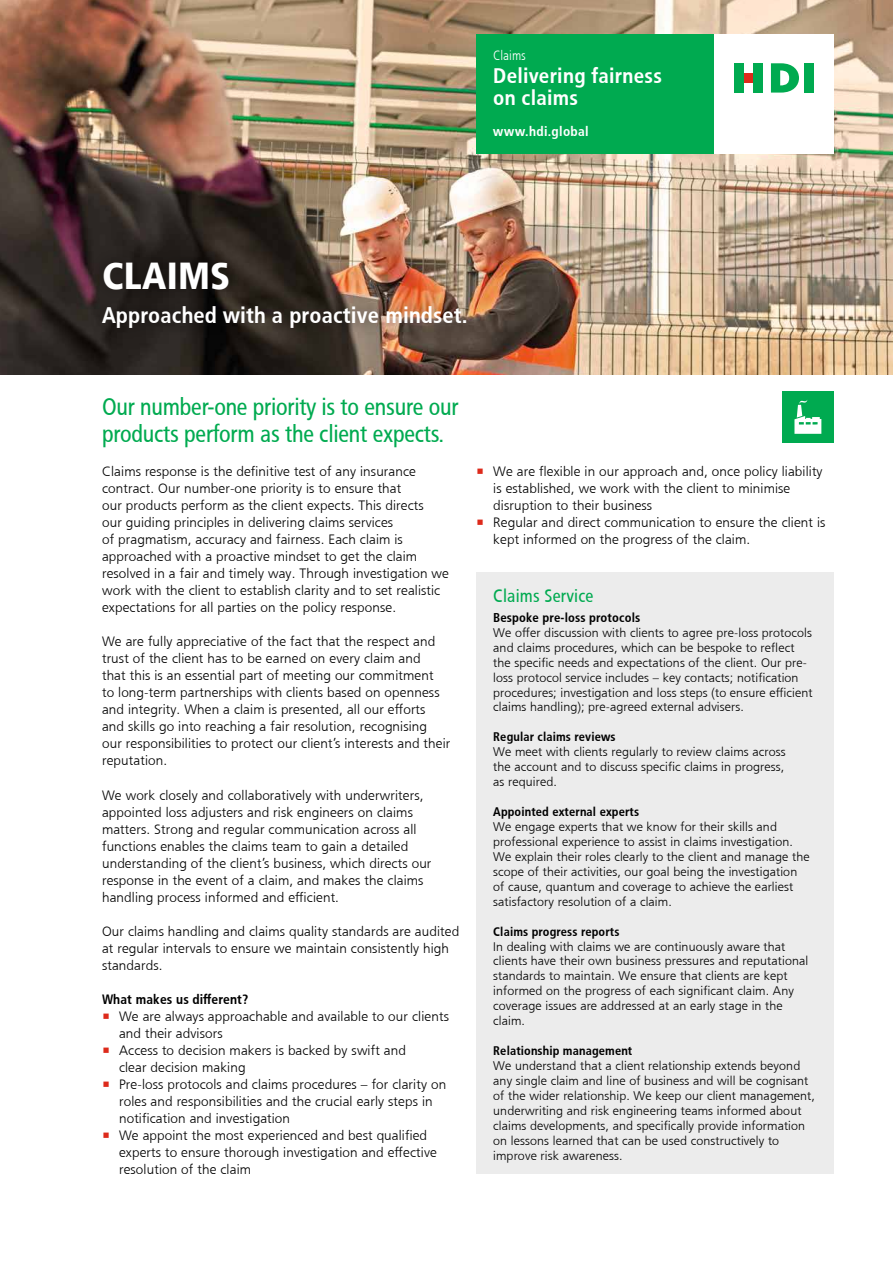
<style>
.page{position:relative;width:893px;height:1263px;background:#fff}
.page>*{position:absolute;margin:0;border:0;box-sizing:border-box;transform-origin:0 0}
.t1{font:37.5px "HDI Gerling Sans Cond Black";letter-spacing:.005em;color:#fff}
.t2{font:24px/27px "HDI Gerling Sans Cond Regular";letter-spacing:-.01em;color:#00aa50}
.t3{font:22.5px "HDI Gerling Sans Cond Bold";letter-spacing:.005em;color:#fff}
.t4{font:21px/22.5px "HDI Gerling Sans Cond Bold";letter-spacing:.01em;color:#fff}
.t5{font:18px "HDI Gerling Sans Cond Regular";letter-spacing:.01em;color:#00aa50}
.t6{font:13.5px/17px "HDI Gerling Sans Light";letter-spacing:.01em;color:#000}
.t7{font:13.5px "HDI Gerling Sans Cond Bold";letter-spacing:.01em;color:#000}
.t8{font:13.5px "HDI Gerling Sans Cond Bold";letter-spacing:.025em;color:#fff}
.t9{font:13.5px "HDI Gerling Sans Cond Light";color:#fff}
.t10{font:12.75px "HDI Gerling Sans Cond Bold";letter-spacing:.01em;color:#000}
.t11{font:12.45px/15px "HDI Gerling Sans Light";letter-spacing:.01em;color:#000}
.t12{font:12.45px "HDI Gerling Sans Cond Bold";letter-spacing:.01em;color:#000}
.s1{color:#dd2a1b}
</style>
<div class="page">
<img style="left:0;top:0;width:893px;height:374px">
<div style="left:89px;top:249px;width:390px;height:92px;background:#000;opacity:.4"></div>
<div style="left:476px;top:34px;width:238px;height:119px;background:#00aa50"></div>
<div style="left:714px;top:34px;width:119px;height:119px;background:#fff"></div>
<div style="left:744px;top:73px;width:9px;height:10px;background:#dd2a1b"></div>
<svg style="left:771px;top:63px;width:28px;height:30px"></svg>
<div style="left:804px;top:63px;width:10px;height:30px;background:#00aa50"></div>
<div style="left:753px;top:63px;width:10px;height:30px;background:#00aa50"></div>
<div style="left:734px;top:63px;width:10px;height:30px;background:#00aa50"></div>
<div style="left:782px;top:391px;width:51px;height:51px;background:#00aa50"></div>
<svg style="left:794px;top:400px;width:27px;height:34px"></svg>
<div style="left:476px;top:573px;width:357px;height:601px;background:#ececec"></div>
<p class="t9" style="left:493px;top:48px;width:34px">Claims</p>
<h3 class="t4" style="left:493px;top:65px;width:170px">Delivering fairness on claims</h3>
<p class="t8" style="left:493px;top:124px;width:97px">www.hdi.global</p>
<h1 class="t1" style="left:102px;top:253px;width:130px">CLAIMS</h1>
<h3 class="t3" style="left:102px;top:302px;width:367px">Approached with a proactive mindset.</h3>
<h2 class="t2" style="left:102px;top:394px;width:358px">Our number-one priority is to ensure our products perform as the client expects.</h2>
<p class="t6" style="left:102px;top:463px;width:348px">Claims response is the definitive test of any insurance contract. Our number-one priority is to ensure that<br>our products perform as the client expects. This directs<br>our guiding principles in delivering claims services<br>of pragmatism, accuracy and fairness. Each claim is approached with a proactive mindset to get the claim resolved in a fair and timely way. Through investigation we work with the client to establish clarity and to set realistic expectations for all parties on the policy response.</p>
<p class="t6" style="left:102px;top:633px;width:350px">We are fully appreciative of the fact that the respect and trust of the client has to be earned on every claim and<br>that this is an essential part of meeting our commitment<br>to long-term partnerships with clients based on openness and integrity. When a claim is presented, all our efforts and skills go into reaching a fair resolution, recognising<br>our responsibilities to protect our client’s interests and their reputation.</p>
<p class="t6" style="left:102px;top:786px;width:331px">We work closely and collaboratively with underwriters, appointed loss adjusters and risk engineers on claims matters. Strong and regular communication across all functions enables the claims team to gain a detailed understanding of the client’s business, which directs our response in the event of a claim, and makes the claims handling process informed and efficient.</p>
<p class="t6" style="left:102px;top:922px;width:359px">Our claims handling and claims quality standards are audited at regular intervals to ensure we maintain consistently high standards.</p>
<p class="t7" style="left:102px;top:991px;width:148px">What makes us different?</p>
<p class="t6" style="left:119px;top:1008px;width:331px;text-indent:-17px"><span class="s1">•</span> We are always approachable and available to our clients and their advisors</p>
<p class="t6" style="left:119px;top:1042px;width:288px;text-indent:-17px"><span class="s1">•</span> Access to decision makers is backed by swift and clear decision making</p>
<p class="t6" style="left:119px;top:1076px;width:329px;text-indent:-17px"><span class="s1">•</span> Pre-loss protocols and claims procedures – for clarity on roles and responsibilities and the crucial early steps in notification and investigation</p>
<p class="t6" style="left:119px;top:1127px;width:319px;text-indent:-17px"><span class="s1">•</span> We appoint the most experienced and best qualified experts to ensure thorough investigation and effective resolution of the claim</p>
<p class="t6" style="left:493px;top:463px;width:331px;text-indent:-17px"><span class="s1">•</span> We are flexible in our approach and, once policy liability is established, we work with the client to minimise disruption to their business</p>
<p class="t6" style="left:493px;top:514px;width:334px;text-indent:-17px"><span class="s1">•</span> Regular and direct communication to ensure the client is kept informed on the progress of the claim.</p>
<h3 class="t5" style="left:493px;top:586px;width:102px">Claims Service</h3>
<p class="t10" style="left:493px;top:610px;width:149px">Bespoke pre-loss protocols</p>
<p class="t11" style="left:493px;top:625px;width:321px">We offer discussion with clients to agree pre-loss protocols and claims procedures, which can be bespoke to reflect the specific needs and expectations of the client. Our pre&shy;loss protocol service includes – key contacts; notification procedures; investigation and loss steps (to ensure efficient claims handling); pre-agreed external advisers.</p>
<p class="t12" style="left:493px;top:730px;width:124px">Regular claims reviews</p>
<p class="t11" style="left:493px;top:744px;width:294px;text-align:justify">We meet with clients regularly to review claims across the account and to discuss specific claims in progress, as required.</p>
<p class="t12" style="left:493px;top:804px;width:147px">Appointed external experts</p>
<p class="t11" style="left:493px;top:819px;width:318px">We engage experts that we know for their skills and professional experience to assist in claims investigation.<br>We explain their roles clearly to the client and manage the scope of their activities, our goal being the investigation of cause, quantum and coverage to achieve the earliest satisfactory resolution of a claim.</p>
<p class="t12" style="left:493px;top:924px;width:128px">Claims progress reports</p>
<p class="t11" style="left:493px;top:939px;width:316px">In dealing with claims we are continuously aware that clients have their own business pressures and reputational standards to maintain. We ensure that clients are kept informed on the progress of each significant claim. Any coverage issues are addressed at an early stage in the claim.</p>
<p class="t12" style="left:493px;top:1043px;width:141px">Relationship management</p>
<p class="t11" style="left:493px;top:1058px;width:323px">We understand that a client relationship extends beyond any single claim and line of business and will be cognisant of the wider relationship. We keep our client management, underwriting and risk engineering teams informed about claims developments, and specifically provide information on lessons learned that can be used constructively to improve risk awareness.</p>
</div>
